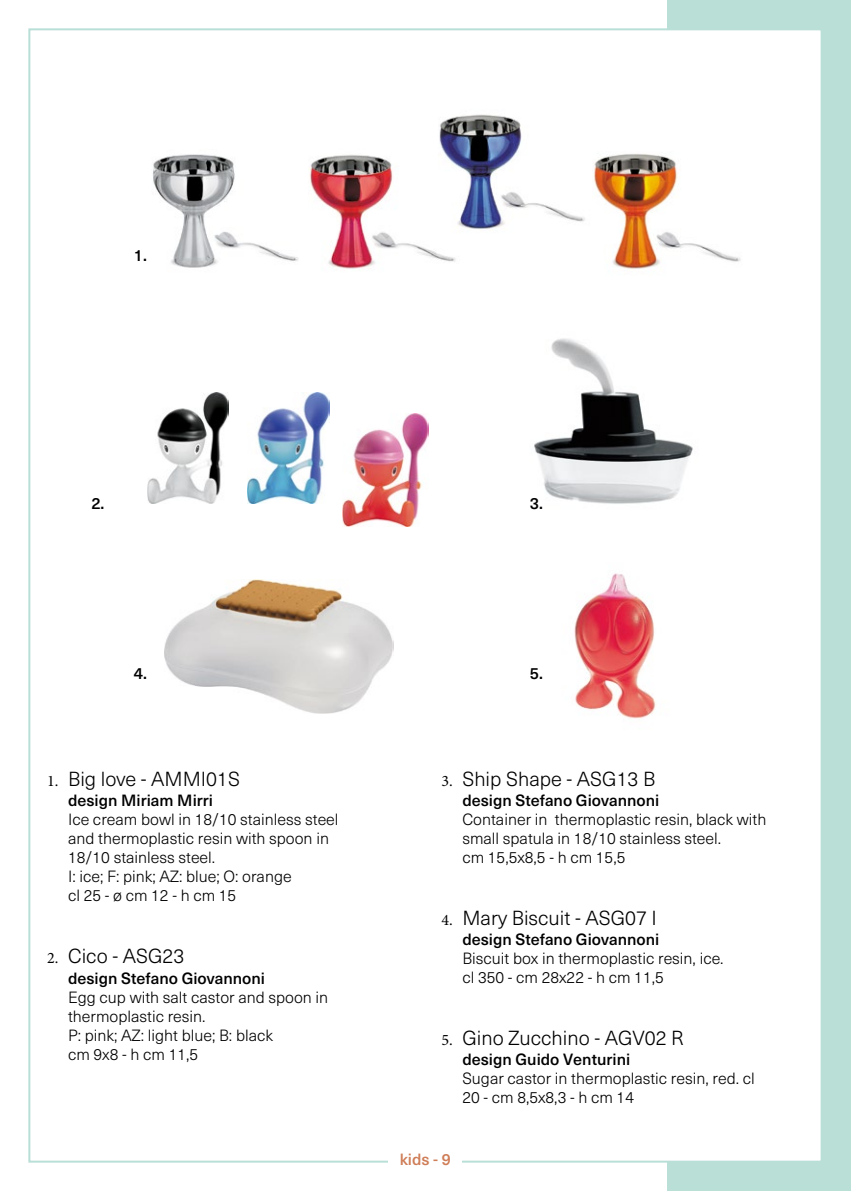
<style>
.page{position:relative;width:851px;height:1191px;background:#fff}
.page>*{position:absolute;margin:0;border:0;box-sizing:border-box;transform-origin:0 0}
.t1{font:300 20px "Neue Haas Unica W1 G";color:#000}
.t2{font:300 16px/19px "Neue Haas Unica W1 G";color:#000}
.t3{font:500 16px "Neue Haas Unica W1 G";color:#000}
.t4{font:500 16px "Neue Haas Unica W1 G";color:#cf7d57}
.s1{font-family:"Minion Pro";font-weight:400;font-size:16px}
</style>
<div class="page">
<div style="left:667px;top:0;width:183px;height:1191px;background:#badfd7"></div>
<div style="left:28px;top:28px;width:794px;height:1134px;background:#fff;border:2px solid #badfd7"></div>
<img style="left:594px;top:154px;width:147px;height:115px">
<img style="left:309px;top:154px;width:147px;height:115px">
<img style="left:153px;top:154px;width:145px;height:114px">
<img style="left:438px;top:114px;width:147px;height:125px">
<img style="left:574px;top:573px;width:82px;height:146px">
<img style="left:342px;top:413px;width:86px;height:114px">
<img style="left:147px;top:393px;width:82px;height:110px">
<img style="left:248px;top:393px;width:81px;height:110px">
<img style="left:165px;top:580px;width:228px;height:134px">
<img style="left:534px;top:338px;width:159px;height:166px">
<div style="left:388px;top:1152px;width:74px;height:17px;background:#fff"></div>
<p class="t3" style="left:134px;top:243px;width:15px">1.</p>
<p class="t3" style="left:91px;top:491px;width:15px">2.</p>
<p class="t3" style="left:530px;top:491px;width:15px">3.</p>
<p class="t3" style="left:134px;top:661px;width:15px">4.</p>
<p class="t3" style="left:530px;top:661px;width:15px">5.</p>
<p class="t1" style="left:47px;top:764px;width:194px"><span class="s1">1.</span> Big love - AMMI01S</p>
<p class="t3" style="left:68px;top:788px;width:146px">design Miriam Mirri</p>
<p class="t2" style="left:68px;top:809px;width:272px">Ice cream bowl in 18/10 stainless steel and thermoplastic resin with spoon in<br>18/10 stainless steel.<br>I: ice; F: pink; AZ: blue; O: orange<br>cl 25 - ø cm 12 - h cm 15</p>
<p class="t1" style="left:47px;top:941px;width:139px"><span class="s1">2.</span> Cico - ASG23</p>
<p class="t3" style="left:68px;top:966px;width:198px">design Stefano Giovannoni</p>
<p class="t2" style="left:68px;top:986px;width:262px">Egg cup with salt castor and spoon in thermoplastic resin.<br>P: pink; AZ: light blue; B: black<br>cm 9x8 - h cm 11,5</p>
<p class="t1" style="left:441px;top:764px;width:215px"><span class="s1">3.</span> Ship Shape - ASG13 B</p>
<p class="t3" style="left:462px;top:788px;width:198px">design Stefano Giovannoni</p>
<p class="t2" style="left:462px;top:809px;width:305px">Container in thermoplastic resin, black with small spatula in 18/10 stainless steel.<br>cm 15,5x8,5 - h cm 15,5</p>
<p class="t1" style="left:441px;top:903px;width:217px"><span class="s1">4.</span> Mary Biscuit - ASG07 I</p>
<p class="t3" style="left:462px;top:927px;width:198px">design Stefano Giovannoni</p>
<p class="t2" style="left:462px;top:948px;width:263px">Biscuit box in thermoplastic resin, ice. cl 350 - cm 28x22 - h cm 11,5</p>
<p class="t1" style="left:441px;top:1023px;width:244px"><span class="s1">5.</span> Gino Zucchino - AGV02 R</p>
<p class="t3" style="left:462px;top:1047px;width:169px">design Guido Venturini</p>
<p class="t2" style="left:462px;top:1068px;width:294px">Sugar castor in thermoplastic resin, red. cl<br>20 - cm 8,5x8,3 - h cm 14</p>
<p class="t4" style="left:399px;top:1147px;width:53px">kids - 9</p>
</div>
